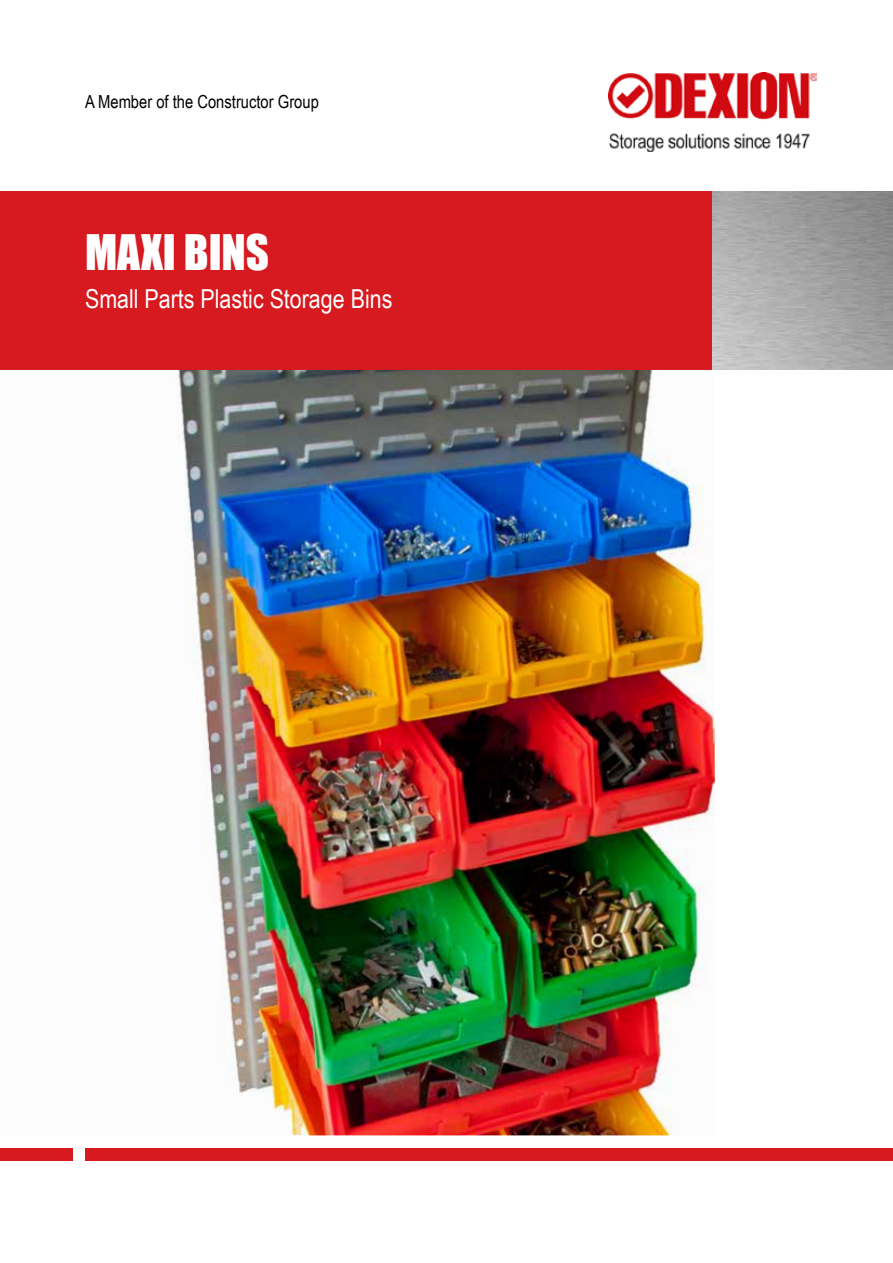
<style>
.page{position:relative;width:893px;height:1263px;background:#fff}
.page>*{position:absolute;margin:0;border:0;box-sizing:border-box;transform-origin:0 0}
.t1{font:45px "Impact";color:#fff}
.t2{font:26.1px "Arial Narrow";color:#fff}
.t3{font:18px "Arial Narrow";color:#000}
</style>
<div class="page">
<div style="left:0;top:191px;width:714px;height:179px;background:#d71920"></div>
<img style="left:713px;top:191px;width:180px;height:179px">
<div style="left:85px;top:1148px;width:808px;height:13px;background:#d71920"></div>
<div style="left:0;top:1148px;width:72px;height:13px;background:#d71920"></div>
<img style="left:609px;top:72px;width:207px;height:79px">
<img style="left:178px;top:370px;width:537px;height:765px">
<p class="t3" style="left:85px;top:89px;width:235px">A Member of the Constructor Group</p>
<h1 class="t1" style="left:85px;top:218px;width:186px">MAXI BINS</h1>
<h2 class="t2" style="left:85px;top:280px;width:309px">Small Parts Plastic Storage Bins</h2>
</div>
